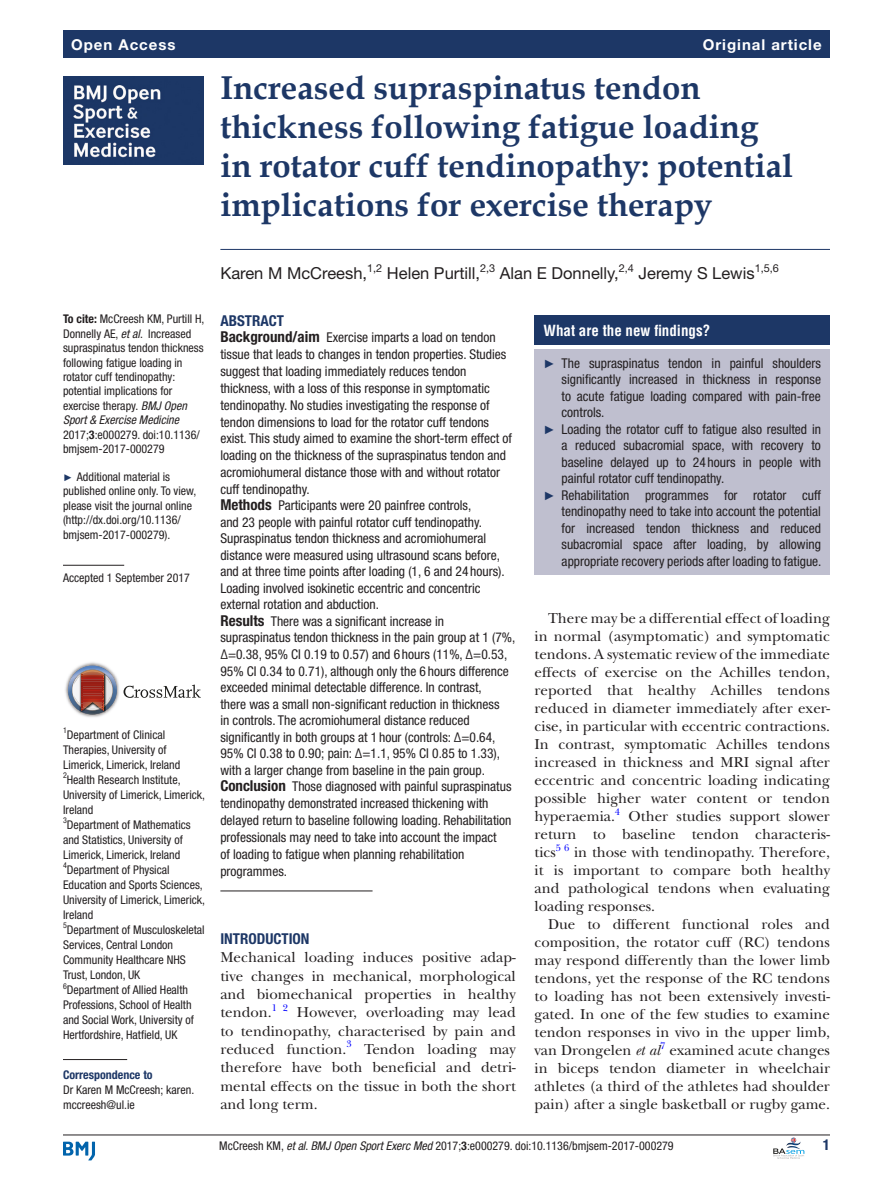
<style>
.page{position:relative;width:893px;height:1191px;background:#fff}
.page>*{position:absolute;margin:0;border:0;box-sizing:border-box;transform-origin:0 0}
.t1{font:700 33px/39px "Book Antiqua";color:#1d3766}
.t2{font:16.5px "Helvetica Neue LT Std";color:#231f20}
.t3{font:15px/18px "New Baskerville";color:#231f20;text-align:justify}
.t4{font:700 15px "Helvetica Neue LT Std";letter-spacing:.065em;color:#fff}
.t5{font:700 condensed 15px "Helvetica";color:#fff}
.t6{font:700 condensed 15px "Helvetica Neue LT Std";color:#1d3766}
.t7{font:condensed 13.5px/16.6px "Helvetica Neue LT Std";color:#231f20}
.t8{font:condensed 12px/15px "Helvetica Neue LT Std";color:#231f20}
.t9{font:700 condensed 12px "Helvetica Neue LT Std";color:#1d3766}
.t10{font:10.95px "Helvetica Neue LT Std";color:#231f20}
.t11{font:9.9px "New Baskerville";color:#00f}
.t12{font:condensed 7.95px "Helvetica Neue LT Std";color:#231f20}
.s1{font-weight:700}
.s2{font-style:italic}
.s3{font-family:"Arial";font-stretch:normal;font-size:9.75px;color:#1d3766}
.s4{font-weight:700;font-size:15px}
.s5{font-family:"Arial";font-stretch:normal;font-size:12px;color:#1d3766}
</style>
<div class="page">
<hr style="left:63px;top:1134px;width:767px;height:1px;background:#231f20">
<svg style="left:63px;top:1141px;width:32px;height:19px"></svg>
<svg style="left:773px;top:1137px;width:31px;height:21px"></svg>
<div style="left:63px;top:31px;width:767px;height:27px;background:#1d3766"></div>
<hr style="left:220px;top:890px;width:153px;height:1px;background:#231f20">
<hr style="left:220px;top:249px;width:610px;height:1px;background:#1d3766">
<hr style="left:63px;top:565px;width:61px;height:1px;background:#231f20">
<hr style="left:63px;top:1059px;width:64px;height:1px;background:#231f20">
<img style="left:65px;top:662px;width:54px;height:55px">
<svg style="left:68px;top:665px;width:49px;height:49px;background:#a88689"></svg>
<svg style="left:124px;top:684px;width:77px;height:14px"></svg>
<img style="left:63px;top:77px;width:140px;height:88px">
<div style="left:535px;top:315px;width:295px;height:30px;background:#1d3766"></div>
<div style="left:535px;top:349px;width:295px;height:225px;background:#bfbfcf"></div>
<p class="t4" style="left:71px;top:35px;width:106px">Open Access</p>
<p class="t8" style="left:63px;top:312px;width:143px;line-height:14.4px"><span class="s1">To cite:</span> McCreesh KM, Purtill H,<br>Donnelly AE, <span class="s2">et al</span>. Increased supraspinatus tendon thickness following fatigue loading in rotator cuff tendinopathy: potential implications for exercise therapy. <span class="s2">BMJ Open<br>Sport &amp; Exercise Medicine<br></span>2017;<span class="s1">3</span>:e000279. doi:10.1136/ bmjsem-2017-000279</p>
<p class="t8" style="left:63px;top:469px;width:135px;line-height:14.4px"><span class="s3">►</span> Additional material is published online only. To view, please visit the journal online (http://dx.doi.org/10.1136/ bmjsem-2017-000279).</p>
<p class="t8" style="left:63px;top:570px;width:128px">Accepted 1 September 2017</p>
<p class="t12" style="left:63px;top:726px;width:5px">1</p>
<p class="t8" style="left:63px;top:727px;width:119px;text-indent:4px">Department of Clinical<br>Therapies, University of<br>Limerick, Limerick, Ireland</p>
<p class="t12" style="left:63px;top:771px;width:5px">2</p>
<p class="t8" style="left:63px;top:772px;width:144px;text-indent:4px">Health Research Institute,<br>University of Limerick, Limerick,<br>Ireland</p>
<p class="t12" style="left:63px;top:816px;width:5px">3</p>
<p class="t8" style="left:63px;top:817px;width:129px;text-indent:4px">Department of Mathematics and Statistics, University of<br>Limerick, Limerick, Ireland</p>
<p class="t12" style="left:63px;top:861px;width:5px">4</p>
<p class="t8" style="left:63px;top:862px;width:144px;text-indent:4px">Department of Physical<br>Education and Sports Sciences,<br>University of Limerick, Limerick,<br>Ireland</p>
<p class="t12" style="left:63px;top:921px;width:5px">5</p>
<p class="t8" style="left:63px;top:922px;width:143px;text-indent:4px">Department of Musculoskeletal<br>Services, Central London<br>Community Healthcare NHS<br>Trust, London, UK</p>
<p class="t12" style="left:63px;top:981px;width:5px">6</p>
<p class="t8" style="left:63px;top:982px;width:133px;text-indent:4px">Department of Allied Health<br>Professions, School of Health and Social Work, University of<br>Hertfordshire, Hatfield, UK</p>
<p class="t9" style="left:63px;top:1068px;width:91px">Correspondence to</p>
<p class="t8" style="left:63px;top:1082px;width:133px">Dr Karen M McCreesh; karen. mccreesh@ul.ie</p>
<p class="t4" style="left:703px;top:35px;width:120px">Original article</p>
<h1 class="t1" style="left:220px;top:68px;width:574px">Increased supraspinatus tendon thickness following fatigue loading in rotator cuff tendinopathy: potential implications for exercise therapy</h1>
<p class="t2" style="left:220px;top:263px;width:148px">Karen M McCreesh,</p>
<p class="t10" style="left:367px;top:261px;width:17px">1,2</p>
<p class="t2" style="left:387px;top:263px;width:95px">Helen Purtill,</p>
<p class="t10" style="left:480px;top:261px;width:17px">2,3</p>
<p class="t2" style="left:500px;top:263px;width:120px">Alan E Donnelly,</p>
<p class="t10" style="left:619px;top:261px;width:17px">2,4</p>
<p class="t2" style="left:639px;top:263px;width:118px">Jeremy S Lewis</p>
<p class="t10" style="left:755px;top:261px;width:26px">1,5,6</p>
<p class="t6" style="left:220px;top:311px;width:65px">Abstract</p>
<p class="t7" style="left:220px;top:329px;width:297px"><span class="s4">Background/aim</span> Exercise imparts a load on tendon tissue that leads to changes in tendon properties. Studies suggest that loading immediately reduces tendon thickness, with a loss of this response in symptomatic tendinopathy. No studies investigating the response of tendon dimensions to load for the rotator cuff tendons exist. This study aimed to examine the short-term effect of loading on the thickness of the supraspinatus tendon and acromiohumeral distance those with and without rotator cuff tendinopathy.<br><span class="s4">Methods</span> Participants were 20 painfree controls,<br>and 23 people with painful rotator cuff tendinopathy.<br>Supraspinatus tendon thickness and acromiohumeral distance were measured using ultrasound scans before, and at three time points after loading (1, 6 and 24 hours).<br>Loading involved isokinetic eccentric and concentric external rotation and abduction.<br><span class="s4">Results</span> There was a significant increase in supraspinatus tendon thickness in the pain group at 1 (7%, ∆=0.38, 95% CI 0.19 to 0.57) and 6 hours (11%, ∆=0.53, 95% CI 0.34 to 0.71), although only the 6 hours difference exceeded minimal detectable difference. In contrast,<br>there was a small non-significant reduction in thickness<br>in controls. The acromiohumeral distance reduced significantly in both groups at 1 hour (controls: ∆=0.64, 95% CI 0.38 to 0.90; pain: ∆=1.1, 95% CI 0.85 to 1.33), with a larger change from baseline in the pain group.<br><span class="s4">Conclusion</span> Those diagnosed with painful supraspinatus tendinopathy demonstrated increased thickening with delayed return to baseline following loading. Rehabilitation professionals may need to take into account the impact<br>of loading to fatigue when planning rehabilitation programmes.</p>
<p class="t6" style="left:220px;top:929px;width:91px">Introduction</p>
<p class="t3" style="left:220px;top:948px;width:297px">Mechanical loading induces positive adap&shy;tive changes in mechanical, morphological and biomechanical properties in healthy tendon.</p>
<p class="t11" style="left:272px;top:1001px;width:18px">1 2</p>
<p class="t3" style="left:220px;top:1003px;width:297px;text-indent:77px">However, overloading may lead to tendinopathy, characterised by pain and reduced function.</p>
<p class="t11" style="left:346px;top:1038px;width:7px">3</p>
<p class="t3" style="left:220px;top:1040px;width:297px;text-indent:144px">Tendon loading may therefore have both beneficial and detri&shy;mental effects on the tissue in both the short and long term.</p>
<p class="t5" style="left:544px;top:321px;width:168px">What are the new findings?</p>
<p class="t7" style="left:544px;top:354px;width:279px"><span class="s5">►</span> The supraspinatus tendon in painful shoulders</p>
<p class="t7" style="left:562px;top:371px;width:261px">significantly increased in thickness in response</p>
<p class="t7" style="left:562px;top:387px;width:261px">to acute fatigue loading compared with pain-free</p>
<p class="t7" style="left:562px;top:404px;width:44px">controls.</p>
<p class="t7" style="left:544px;top:420px;width:279px"><span class="s5">►</span> Loading the rotator cuff to fatigue also resulted in</p>
<p class="t7" style="left:562px;top:437px;width:261px">a reduced subacromial space, with recovery to</p>
<p class="t7" style="left:562px;top:453px;width:261px">baseline delayed up to 24 hours in people with</p>
<p class="t7" style="left:562px;top:470px;width:164px">painful rotator cuff tendinopathy.</p>
<p class="t7" style="left:544px;top:486px;width:279px"><span class="s5">►</span> Rehabilitation programmes for rotator cuff</p>
<p class="t7" style="left:562px;top:503px;width:261px">tendinopathy need to take into account the potential</p>
<p class="t7" style="left:562px;top:519px;width:261px">for increased tendon thickness and reduced</p>
<p class="t7" style="left:562px;top:536px;width:261px">subacromial space after loading, by allowing</p>
<p class="t7" style="left:562px;top:552px;width:261px">appropriate recovery periods after loading to fatigue.</p>
<p class="t3" style="left:535px;top:609px;width:297px;text-indent:14px">There may be a differential effect of loading in normal (asymptomatic) and symptomatic tendons. A systematic review of the immediate effects of exercise on the Achilles tendon, reported that healthy Achilles tendons reduced in diameter immediately after exer&shy;cise, in particular with eccentric contractions.<br>In contrast, symptomatic Achilles tendons increased in thickness and MRI signal after eccentric and concentric loading indicating possible higher water content or tendon hyperaemia.</p>
<p class="t11" style="left:615px;top:805px;width:7px">4</p>
<p class="t3" style="left:535px;top:807px;width:297px;text-indent:94px">Other studies support slower return to baseline tendon characteris&shy;tics</p>
<p class="t11" style="left:556px;top:841px;width:15px">5 6</p>
<p class="t3" style="left:535px;top:843px;width:297px;text-indent:40px">in those with tendinopathy. Therefore, it is important to compare both healthy and pathological tendons when evaluating loading responses.</p>
<p class="t3" style="left:535px;top:915px;width:297px;text-indent:14px">Due to different functional roles and composition, the rotator cuff (RC) tendons may respond differently than the lower limb tendons, yet the response of the RC tendons to loading has not been extensively investi&shy;gated. In one of the few studies to examine tendon responses in vivo in the upper limb, van Drongelen <span class="s2">et al</span><sup>7</sup> examined acute changes in biceps tendon diameter in wheelchair athletes (a third of the athletes had shoulder pain) after a single basketball or rugby game.</p>
<p class="t8" style="left:219px;top:1137px;width:456px">McCreesh KM, <span class="s2">et al</span>. <span class="s2">BMJ Open Sport Exerc Med</span> 2017;<span class="s1">3</span>:e000279. doi:10.1136/bmjsem-2017-000279</p>
<p class="t6" style="left:823px;top:1135px;width:9px">1</p>
</div>
